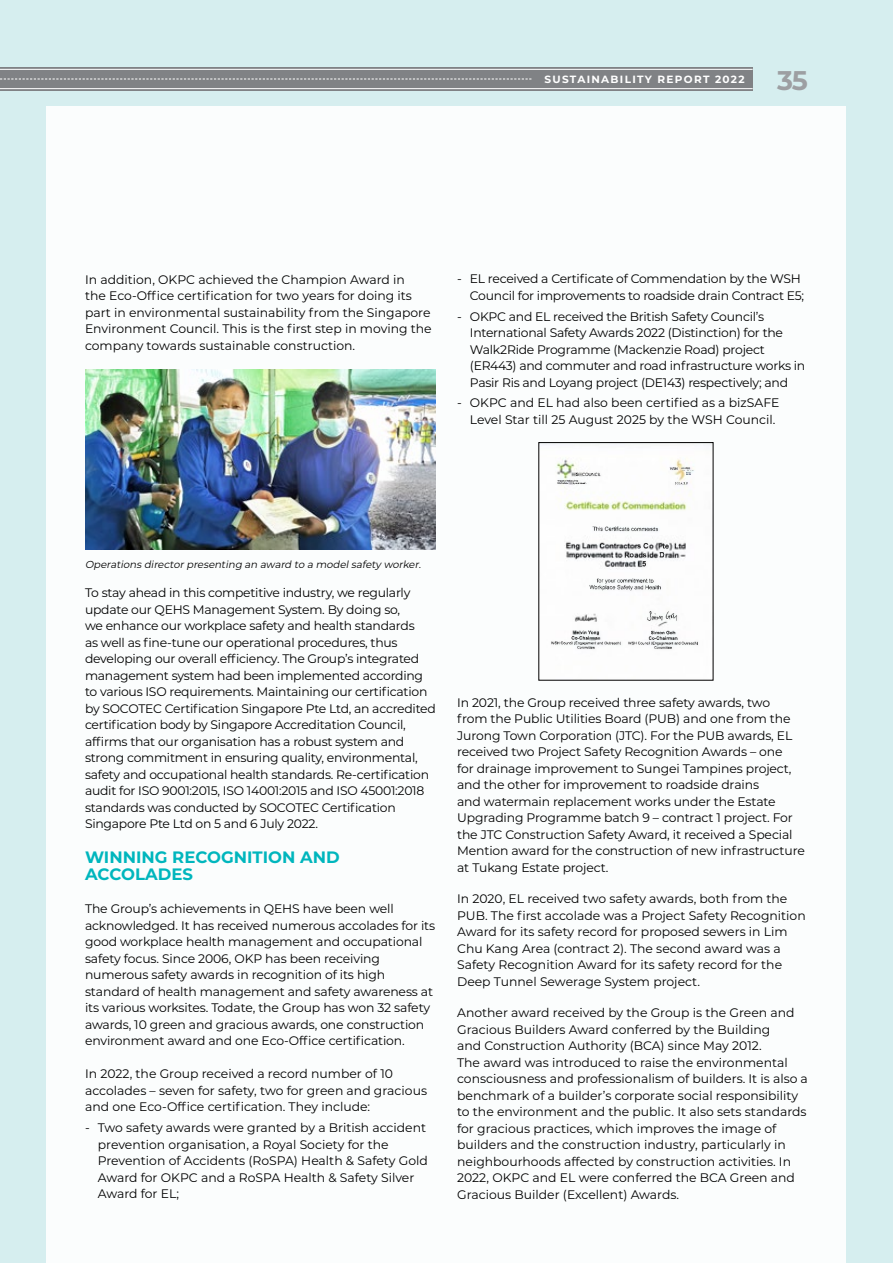
<style>
.page{position:relative;width:893px;height:1263px;background:#d3edee}
.page>*{position:absolute;margin:0;border:0;box-sizing:border-box;transform-origin:0 0}
.t1{font:700 27px "Montserrat";color:#9d9fa2}
.t2{font:700 16.5px/17.2px "Montserrat";color:#00b6bd}
.t3{font:12.3px/16.5px "Montserrat";letter-spacing:-.01em;color:#000}
.t4{font:700 10.5px "Montserrat";letter-spacing:.125em;color:#fff}
.t5{font:italic 10.2px "Montserrat";color:#000}
</style>
<div class="page">
<div style="left:47px;top:106px;width:799px;height:1157px;background:#fff"></div>
<img style="left:85px;top:369px;width:351px;height:181px">
<img style="left:542px;top:444px;width:169px;height:201px">
<img style="left:552px;top:468px;width:146px;height:181px">
<div style="left:0;top:67px;width:753px;height:24px;background:#808285"></div>
<svg style="left:0;top:79px;width:531px;height:1px"></svg>
<hr style="left:0;top:69px;width:753px;height:1px;background:#fff">
<hr style="left:0;top:88px;width:753px;height:1px;background:#fff">
<p class="t4" style="left:544px;top:72px;width:202px">SUSTAINABILITY REPORT 2022</p>
<h1 class="t1" style="left:777px;top:61px;width:32px">35</h1>
<p class="t3" style="left:85px;top:270px;width:348px">In addition, OKPC achieved the Champion Award in<br>the Eco-Office certification for two years for doing its part in environmental sustainability from the Singapore Environment Council. This is the first step in moving the company towards sustainable construction.</p>
<p class="t3" style="left:457px;top:270px;width:349px;text-align:right">- EL received a Certificate of Commendation by the WSH<br>Council for improvements to roadside drain Contract E5;</p>
<p class="t3" style="left:470px;top:308px;width:337px;text-indent:-13px">- OKPC and EL received the British Safety Council’s International Safety Awards 2022 (Distinction) for the Walk2Ride Programme (Mackenzie Road) project (ER443) and commuter and road infrastructure works in Pasir Ris and Loyang project (DE143) respectively; and</p>
<p class="t3" style="left:470px;top:394px;width:311px;text-indent:-13px">- OKPC and EL had also been certified as a bizSAFE<br>Level Star till 25 August 2025 by the WSH Council.</p>
<p class="t5" style="left:85px;top:558px;width:340px">Operations directorpresenting an award to a modelsafety worker.</p>
<p class="t3" style="left:85px;top:584px;width:352px">To stay ahead in this competitive industry, we regularly update our QEHS Management System. By doing so,<br>we enhance our workplace safety and health standards<br>as well as fine-tune our operational procedures, thus developing our overall efficiency. The Group’s integrated management system had been implemented according to various ISO requirements. Maintaining our certification by SOCOTEC Certification Singapore Pte Ltd, an accredited certification body by Singapore Accreditation Council, affirms that our organisation has a robust system and strong commitment in ensuring quality, environmental, safety and occupational health standards. Re-certification audit for ISO 9001:2015, ISO 14001:2015 and ISO 45001:2018 standards was conducted by SOCOTEC Certification Singapore Pte Ltd on 5 and 6 July 2022.</p>
<h2 class="t2" style="left:85px;top:848px;width:256px">WINNING RECOGNITION AND<br>ACCOLADES</h2>
<p class="t3" style="left:85px;top:900px;width:352px">The Group’s achievements in QEHS have been well acknowledged. It has received numerous accolades for its good workplace health management and occupational safety focus. Since 2006, OKP has been receiving numerous safety awards in recognition of its high standard of health management and safety awareness at its various worksites. Todate, the Group has won 32 safety awards, 10 green and gracious awards, one construction environment award and one Eco-Office certification.</p>
<p class="t3" style="left:85px;top:1065px;width:344px">In 2022, the Group received a record number of 10 accolades – seven for safety, two for green and gracious and one Eco-Office certification. They include:</p>
<p class="t3" style="left:98px;top:1119px;width:332px;text-indent:-13px">- Two safety awards were granted by a British accident prevention organisation, a Royal Society for the Prevention of Accidents (RoSPA) Health &amp; Safety Gold Award for OKPC and a RoSPA Health &amp; Safety Silver Award for EL;</p>
<p class="t3" style="left:457px;top:694px;width:349px">In 2021, the Group received three safety awards, two<br>from the Public Utilities Board (PUB) and one from the Jurong Town Corporation (JTC). For the PUB awards, EL received two Project Safety Recognition Awards – one<br>for drainage improvement to Sungei Tampines project, and the other for improvement to roadside drains<br>and watermain replacement works under the Estate Upgrading Programme batch 9 – contract 1 project. For the JTC Construction Safety Award, it received a Special Mention award for the construction of new infrastructure at Tukang Estate project.</p>
<p class="t3" style="left:457px;top:890px;width:350px">In 2020, EL received two safety awards, both from the PUB. The first accolade was a Project Safety Recognition Award for its safety record for proposed sewers in Lim Chu Kang Area (contract 2). The second award was a Safety Recognition Award for its safety record for the Deep Tunnel Sewerage System project.</p>
<p class="t3" style="left:457px;top:1004px;width:352px">Another award received by the Group is the Green and Gracious Builders Award conferred by the Building<br>and Construction Authority (BCA) since May 2012.<br>The award was introduced to raise the environmental consciousness and professionalism of builders. It is also a benchmark of a builder’s corporate social responsibility to the environment and the public. It also sets standards for gracious practices, which improves the image of builders and the construction industry, particularly in neighbourhoods affected by construction activities. In 2022, OKPC and EL were conferred the BCA Green and Gracious Builder (Excellent) Awards.</p>
</div>
